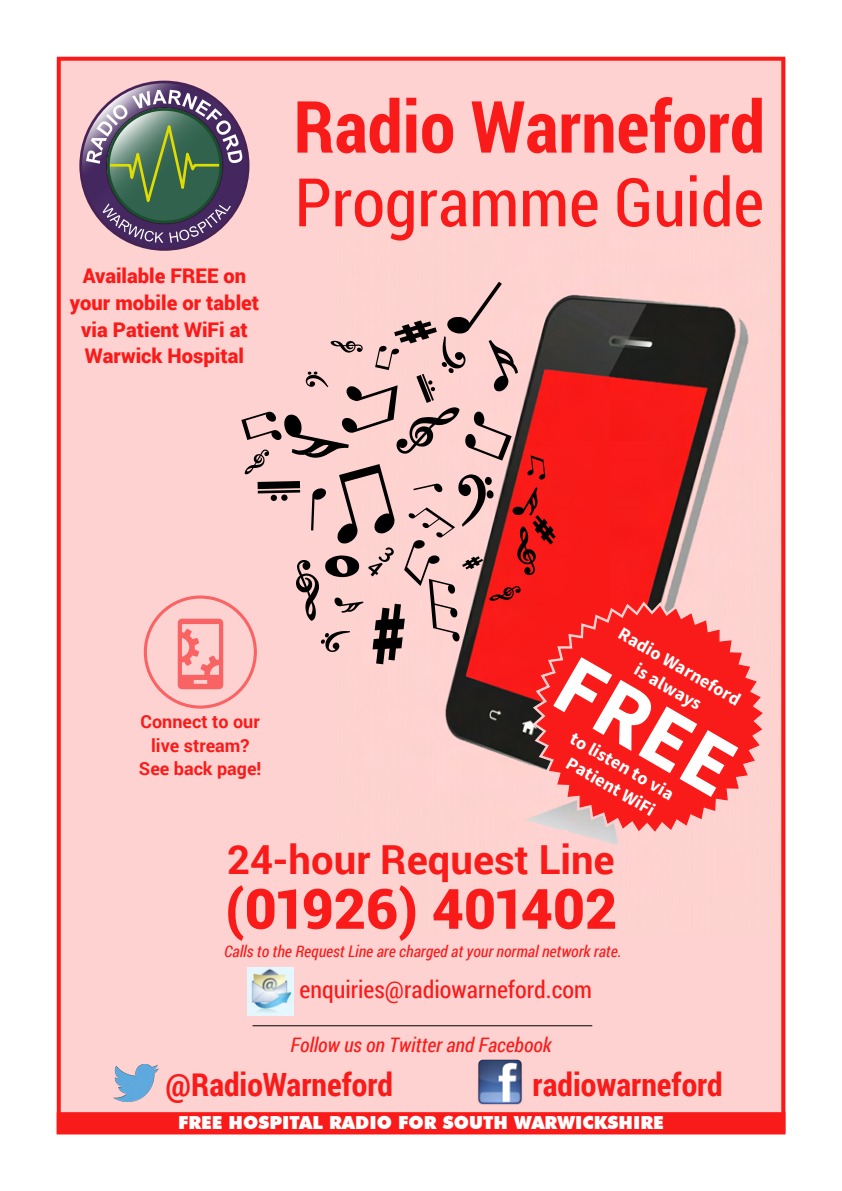
<style>
.page{position:relative;width:842px;height:1191px;background:#fff}
.page>*{position:absolute;margin:0;border:0;box-sizing:border-box;transform-origin:0 0}
.t1{font:700 86.2px "Source Sans Pro";color:#fff}
.t2{font:700 72px "Roboto Condensed";color:#f91b1a}
.t3{font:67px "Roboto Condensed";color:#f91b1a}
.t4{font:900 55.6px "Roboto";color:#f91b1a}
.t5{font:700 40px "Roboto";color:#f91b1a}
.t6{font:700 32px "Roboto Condensed";color:#f91b1a}
.t7{font:24px "Roboto Condensed";color:#f91b1a}
.t8{font:900 20.2px/26.6px "Roboto";color:#f91b1a;text-align:center}
.t9{font:italic 20px "Roboto Condensed";color:#f91b1a}
.t10{font:700 19px/24.2px "Source Sans Pro";color:#fff;text-align:center}
.t11{font:700 18.4px/23.4px "Source Sans Pro";color:#fff;text-align:center}
.t12{font:900 18px "Futura BT";color:#fff}
.t13{font:700 18px/23.8px "Roboto";color:#f91b1a;text-align:center}
.t14{font:italic 16px "Roboto Condensed";color:#f91b1a}
</style>
<div class="page">
<div style="left:59px;top:59px;width:726px;height:1073px;background:#fed2d1"></div>
<img style="left:445px;top:281px;width:304px;height:564px">
<svg style="left:81px;top:82px;width:167px;height:167px"></svg>
<div style="left:107px;top:108px;width:115px;height:115px;border:3px solid #1a4d2e;border-radius:50%"></div>
<div style="left:57px;top:1112px;width:728px;height:22px;background:#f91b1a;border:2px solid #f91b1a"></div>
<img style="left:113px;top:1064px;width:46px;height:37px">
<img style="left:477px;top:1060px;width:46px;height:45px">
<hr style="left:253px;top:1025px;width:339px;height:1px;background:#000">
<div style="left:57px;top:57px;width:728px;height:1077px;border:4px solid #f91b1a"></div>
<svg style="left:144px;top:282px;width:412px;height:426px"></svg>
<img style="left:248px;top:967px;width:45px;height:48px">
<svg style="left:532px;top:601px;width:217px;height:234px"></svg>
<svg style="left:536px;top:605px;width:227px;height:226px;fill:#f91b1a"></svg>
<p class="t8" style="left:70px;top:262px;width:191px">Available FREE on your mobile or tablet via Patient WiFi at<br>Warwick Hospital</p>
<h2 class="t2" style="left:294px;top:77px;width:473px">Radio Warneford</h2>
<h3 class="t3" style="left:295px;top:156px;width:471px">Programme Guide</h3>
<p class="t13" style="left:139px;top:709px;width:124px">Connect to our live stream?<br>See back page!</p>
<p class="t10" style="left:624px;top:619px;width:144px;rotate:30deg">Radio Warneford is always</p>
<p class="t10" style="left:574px;top:728px;width:122px;rotate:30deg">to listen to via<br>Patient WiFi</p>
<p class="t11" style="left:625px;top:623px;width:140px;rotate:30deg">Radio Warneford is always</p>
<p class="t11" style="left:577px;top:728px;width:118px;rotate:30deg">to listen to via<br>Patient WiFi</p>
<h1 class="t1" style="left:580px;top:646px;width:195px;rotate:30deg">FREE</h1>
<h3 class="t5" style="left:227px;top:831px;width:389px">24-hour Request Line</h3>
<h3 class="t4" style="left:225px;top:870px;width:394px">(01926) 401402</h3>
<p class="t14" style="left:224px;top:940px;width:399px">Calls to the Request Line are charged at your normal network rate.</p>
<p class="t7" style="left:300px;top:972px;width:294px">enquiries@radiowarneford.com</p>
<p class="t9" style="left:290px;top:1031px;width:263px">Follow us on Twitter and Facebook</p>
<h3 class="t6" style="left:166px;top:1062px;width:228px">@RadioWarneford</h3>
<h3 class="t6" style="left:533px;top:1062px;width:192px">radiowarneford</h3>
<p class="t12" style="left:178px;top:1115px;width:487px">FREE HOSPITAL RADIO FOR SOUTH WARWICKSHIRE</p>
</div>
